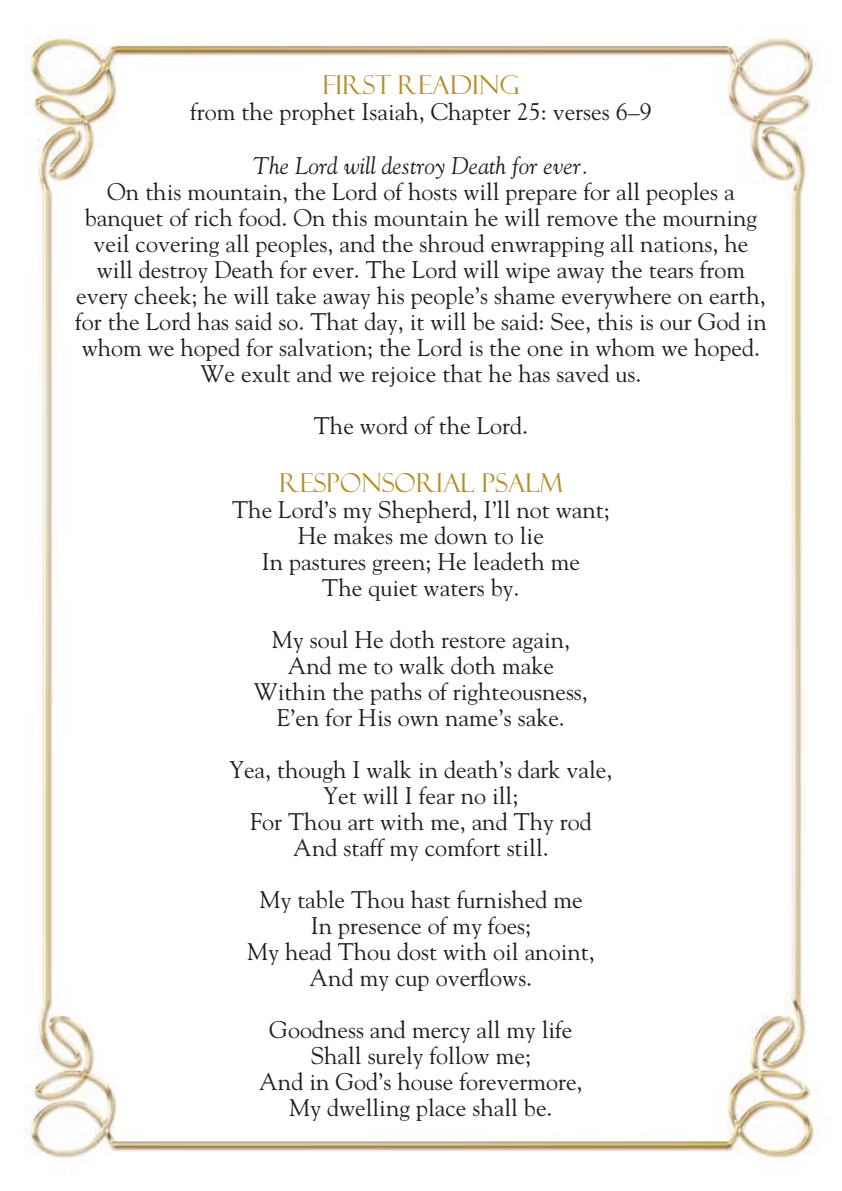
<style>
.page{position:relative;width:842px;height:1191px;background:#fff}
.page>*{position:absolute;margin:0;border:0;box-sizing:border-box;transform-origin:0 0}
.t1{font:26px "Felix Titling";color:#b58e28}
.t2{font:24px/26px "Goudy";color:#1d1d1b;text-align:center}
.t3{font:italic 24px "Goudy";color:#1d1d1b}
</style>
<div class="page">
<img style="left:24px;top:28px;width:791px;height:1131px">
<p class="t1" style="left:322px;top:70px;width:198px">FIRST READING</p>
<p class="t2" style="left:190px;top:99px;width:463px">from the prophet Isaiah, Chapter 25: verses 6–9</p>
<p class="t3" style="left:253px;top:151px;width:337px">The Lord will destroy Death for ever.</p>
<p class="t2" style="left:75px;top:179px;width:693px">On this mountain, the Lord of hosts will prepare for all peoples a banquet of rich food. On this mountain he will remove the mourning veil covering all peoples, and the shroud enwrapping all nations, he will destroy Death for ever. The Lord will wipe away the tears from every cheek; he will take away his people’s shame everywhere on earth, for the Lord has said so. That day, it will be said: See, this is our God in whom we hoped for salvation; the Lord is the one in whom we hoped.<br>We exult and we rejoice that he has saved us.</p>
<p class="t2" style="left:314px;top:412px;width:216px">The word of the Lord.</p>
<p class="t1" style="left:279px;top:468px;width:285px">RESPONSORIAL PSALM</p>
<p class="t2" style="left:232px;top:497px;width:379px">The Lord’s my Shepherd, I’ll not want;<br>He makes me down to lie<br>In pastures green; He leadeth me<br>The quiet waters by.</p>
<p class="t2" style="left:254px;top:627px;width:335px">My soul He doth restore again,<br>And me to walk doth make<br>Within the paths of righteousness,<br>E’en for His own name’s sake.</p>
<p class="t2" style="left:229px;top:757px;width:385px">Yea, though I walk in death’s dark vale,<br>Yet will I fear no ill;<br>For Thou art with me, and Thy rod<br>And staff my comfort still.</p>
<p class="t2" style="left:247px;top:886px;width:349px">My table Thou hast furnished me<br>In presence of my foes;<br>My head Thou dost with oil anoint,<br>And my cup overflows.</p>
<p class="t2" style="left:259px;top:1016px;width:325px">Goodness and mercy all my life<br>Shall surely follow me;<br>And in God’s house forevermore,<br>My dwelling place shall be.</p>
</div>
